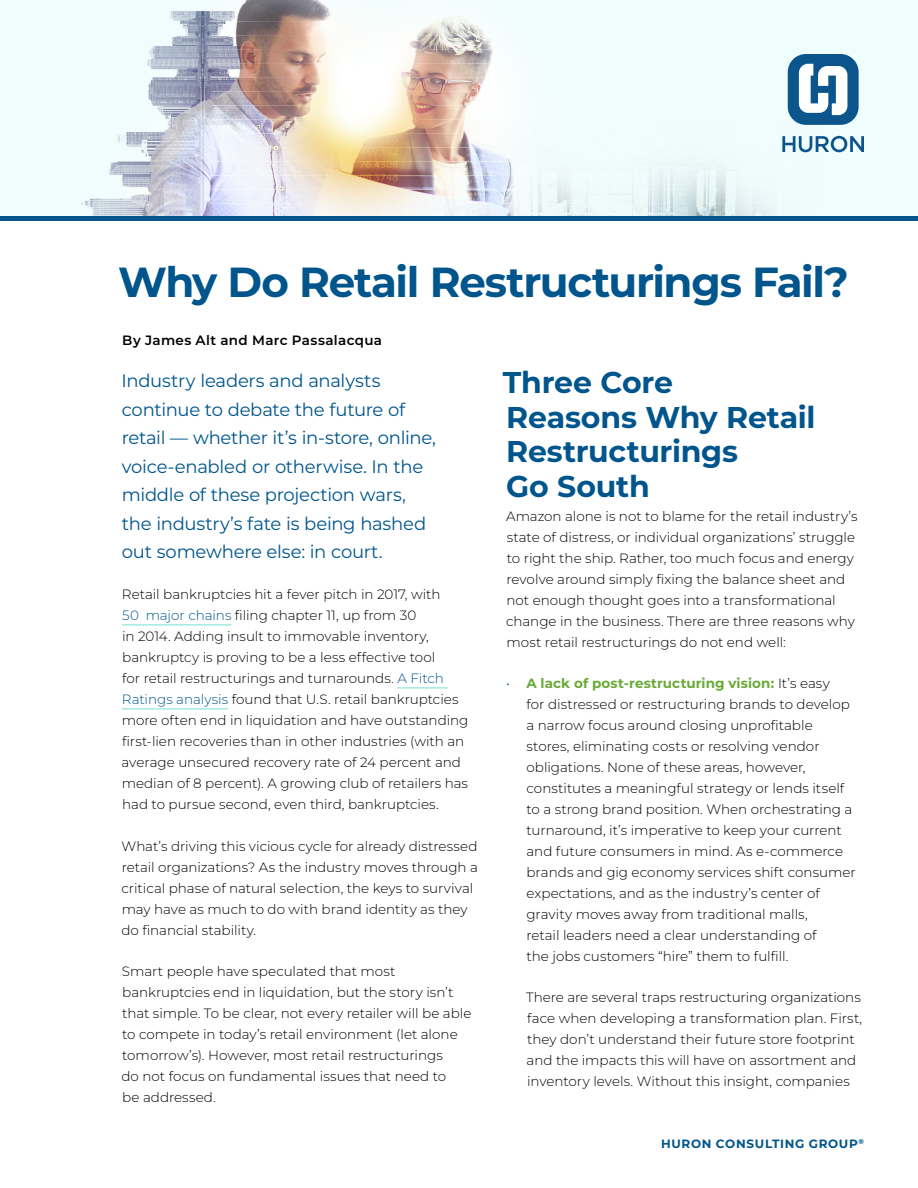
<style>
.page{position:relative;width:918px;height:1188px;background:#fff}
.page>*{position:absolute;margin:0;border:0;box-sizing:border-box;transform-origin:0 0}
.Article_Title{font:700 42px "Montserrat";letter-spacing:-.035em;color:#00558c}
.H1_Blue_Headers{font:700 30px/34.5px "Montserrat";letter-spacing:-.01em;color:#00558c}
.Opening_Paragraph{font:18px/28.5px "Montserrat";letter-spacing:-.015em;color:#00558c}
.Body{font:300 13.5px/21px "Montserrat";color:#000}
.By_line{font:600 13.5px "Montserrat";letter-spacing:.025em;color:#000}
.t1{font:700 12px "Montserrat";letter-spacing:.055em;color:#00558c}
.s1{color:#00558c}
.s2{font-weight:700;color:#6aaa37}
</style>
<div class="page">
<img style="left:0;top:0;width:918px;height:216px">
<hr style="left:0;top:216px;width:918px;height:4px;background:#00558c">
<div style="left:788px;top:54px;width:71px;height:71px;background:#0b558c;border-radius:18px"></div>
<svg style="left:782px;top:136px;width:82px;height:16px"></svg>
<svg style="left:799px;top:64px;width:48px;height:51px"></svg>
<hr style="left:122px;top:625px;width:109px;height:1px;background:#78ded4">
<hr style="left:397px;top:688px;width:50px;height:1px;background:#78ded4">
<hr style="left:122px;top:709px;width:106px;height:1px;background:#78ded4">
<p class="Article_Title" style="left:118px;top:254px;width:732px">Why Do Retail Restructurings Fail?</p>
<p class="By_line" style="left:122px;top:331px;width:261px">By James Alt and Marc Passalacqua</p>
<p class="Opening_Paragraph" style="left:122px;top:366px;width:316px">Industry leaders and analysts continue to debate the future of retail — whether it’s in-store, online, voice-enabled or otherwise. In the middle of these projection wars, the industry’s fate is being hashed out somewhere else: in court.</p>
<p class="Body" style="left:122px;top:584px;width:348px">Retail bankruptcies hit a fever pitch in 2017, with<br><span class="s1">50 major chains</span> filing chapter 11, up from 30<br>in 2014. Adding insult to immovable inventory, bankruptcy is proving to be a less effective tool<br>for retail restructurings and turnarounds. <span class="s1">A Fitch Ratings analysis</span> found that U.S. retail bankruptcies more often end in liquidation and have outstanding first-lien recoveries than in other industries (with an average unsecured recovery rate of 24 percent and median of 8 percent). A growing club of retailers has had to pursue second, even third, bankruptcies.</p>
<p class="Body" style="left:121px;top:835px;width:358px">What’s driving this vicious cycle for already distressed retail organizations? As the industry moves through a critical phase of natural selection, the keys to survival may have as much to do with brand identity as they do financial stability.</p>
<p class="Body" style="left:121px;top:960px;width:351px">Smart people have speculated that most bankruptcies end in liquidation, but the story isn’t that simple. To be clear, not every retailer will be able to compete in today’s retail environment (let alone tomorrow’s). However, most retail restructurings<br>do not focus on fundamental issues that need to<br>be addressed.</p>
<p class="H1_Blue_Headers" style="left:503px;top:364px;width:314px">Three Core<br>Reasons Why Retail<br>Restructurings<br>Go South</p>
<p class="Body" style="left:506px;top:505px;width:353px">Amazon alone is not to blame for the retail industry’s state of distress, or individual organizations’ struggle to right the ship. Rather, too much focus and energy revolve around simply fixing the balance sheet and not enough thought goes into a transformational change in the business. There are three reasons why most retail restructurings do not end well:</p>
<p class="Body" style="left:526px;top:673px;width:331px;text-indent:-20px"><span class="s1">•</span> <span class="s2">A lack of post-restructuring vision:</span> It’s easy<br>for distressed or restructuring brands to develop a narrow focus around closing unprofitable stores, eliminating costs or resolving vendor obligations. None of these areas, however, constitutes a meaningful strategy or lends itself to a strong brand position. When orchestrating a turnaround, it’s imperative to keep your current and future consumers in mind. As e-commerce brands and gig economy services shift consumer expectations, and as the industry’s center of gravity moves away from traditional malls,<br>retail leaders need a clear understanding of<br>the jobs customers “hire” them to fulfill.</p>
<p class="Body" style="left:526px;top:987px;width:338px">There are several traps restructuring organizations face when developing a transformation plan. First, they don’t understand their future store footprint and the impacts this will have on assortment and inventory levels. Without this insight, companies</p>
<p class="t1" style="left:661px;top:1135px;width:204px">HURON CONSULTING GROUP<sup>®</sup></p>
</div>
